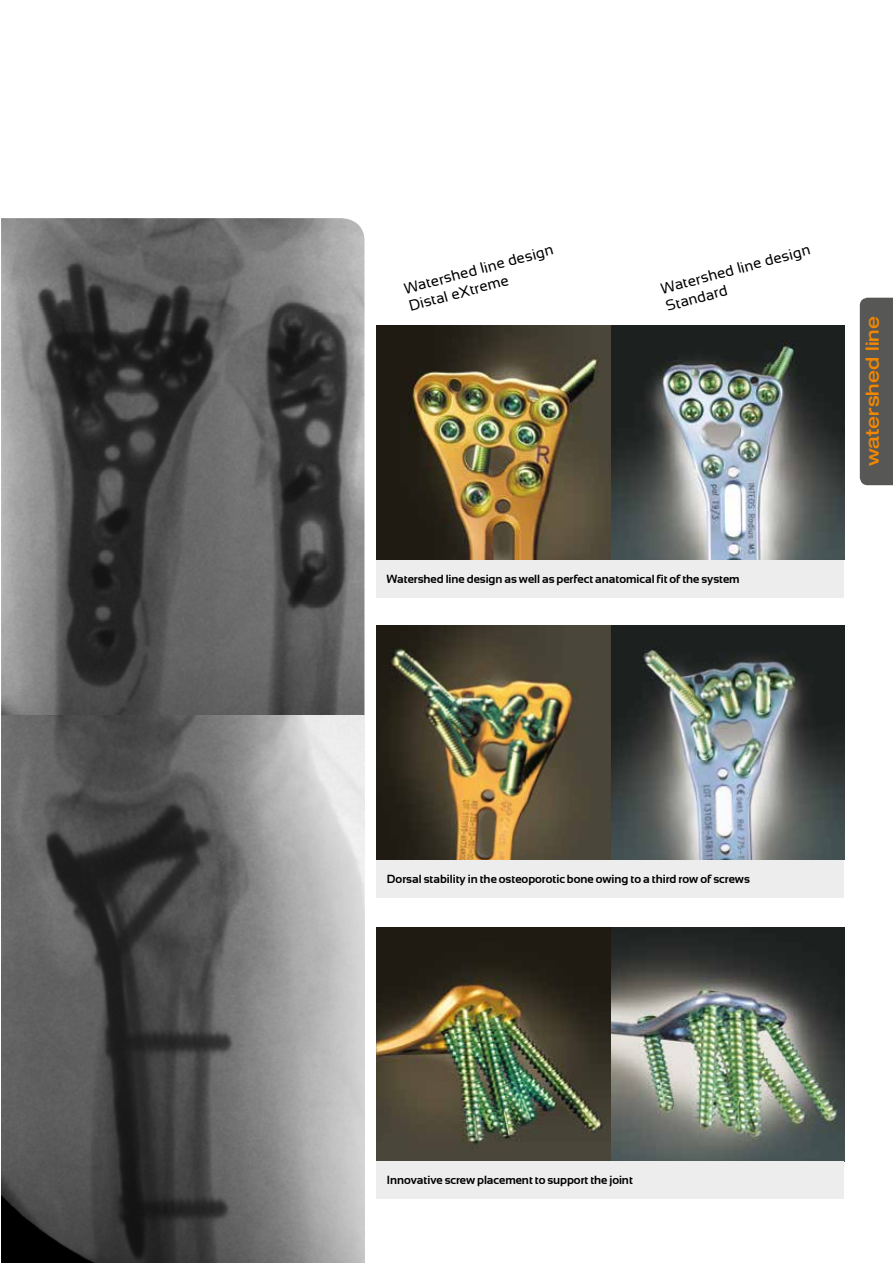
<style>
.page{position:relative;width:893px;height:1263px;background:#fff}
.page>*{position:absolute;margin:0;border:0;box-sizing:border-box;transform-origin:0 0}
.t1{font:500 expanded 18px "Helvetica Neue LT Std";color:#f18700}
.t2{font:15px/18px "Sansation";color:#000}
.t3{font:700 11.7px "Sansation";color:#000}
</style>
<div class="page">
<div style="left:860px;top:298px;width:33px;height:187px;background:#575756"></div>
<hr style="left:0;top:315px;width:1px;height:143px;background:#ededed">
<img style="left:1px;top:218px;width:363px;height:1045px">
<img style="left:610px;top:626px;width:234px;height:234px">
<img style="left:610px;top:326px;width:234px;height:234px">
<img style="left:610px;top:927px;width:234px;height:234px">
<img style="left:376px;top:626px;width:234px;height:234px">
<img style="left:376px;top:326px;width:234px;height:234px">
<img style="left:376px;top:927px;width:234px;height:234px">
<div style="left:376px;top:560px;width:468px;height:38px;background:#ededed"></div>
<div style="left:376px;top:1161px;width:468px;height:38px;background:#ededed"></div>
<div style="left:376px;top:860px;width:468px;height:38px;background:#ededed"></div>
<p class="t2" style="left:402px;top:280px;width:155px;rotate:-15deg">Watershed line design<br>Distal eXtreme</p>
<p class="t2" style="left:659px;top:280px;width:155px;rotate:-15deg">Watershed line design<br>Standard</p>
<p class="t3" style="left:387px;top:572px;width:354px">Watershed line design as well as perfect anatomical fit of the system</p>
<h1 class="t1" style="left:861px;top:466px;width:151px;rotate:-90deg">watershed line</h1>
<p class="t3" style="left:387px;top:872px;width:365px">Dorsal stability in the osteoporotic bone owing to a third row of screws</p>
<p class="t3" style="left:387px;top:1174px;width:248px">Innovative screw placement to support the joint</p>
</div>
